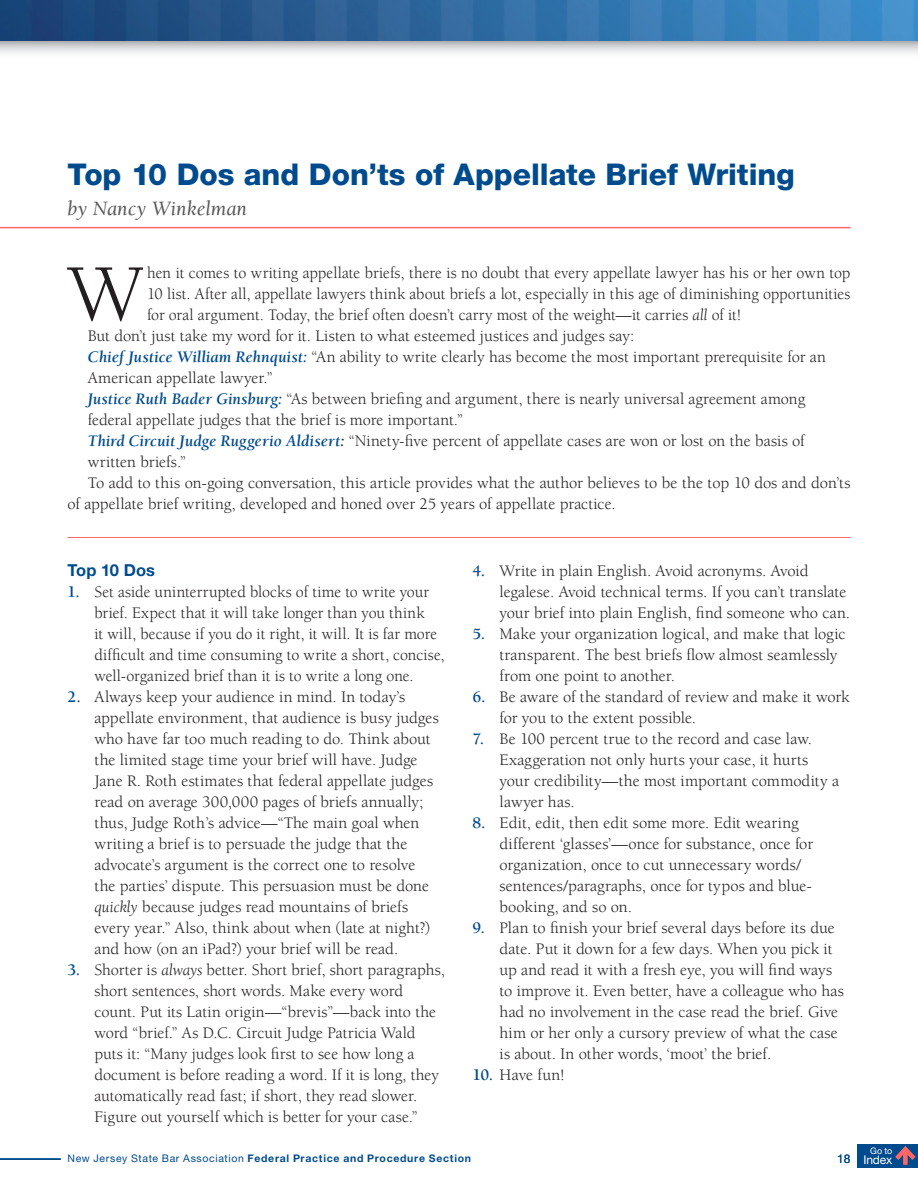
<style>
.page{position:relative;width:918px;height:1188px;background:#fff}
.page>*{position:absolute;margin:0;border:0;box-sizing:border-box;transform-origin:0 0}
.intro{font:82.65px "Berkeley";color:#231f20}
.t1{font:800 30px "Helvetica Neue LT Std";color:#004b8d}
.byline{font:italic 21px "Berkeley";color:#57585a}
.intro-2{font:16.5px/21px "Berkeley";color:#231f20}
.body_bullets{font:16.5px/21px "Berkeley";color:#231f20}
.body{font:16.5px/21px "Berkeley";color:#231f20}
.subtitle{font:700 16.5px "Helvetica Neue LT Std";letter-spacing:.005em;color:#004b8d}
.t2{font:12px "Helvetica Neue LT Std";letter-spacing:-.01em;color:#fff}
.t3{font:12px "Helvetica Neue LT Std";color:#004b8d}
.t4{font:700 10.5px "Helvetica Neue LT Std";letter-spacing:.07em;color:#004b8d}
.t5{font:9px "Helvetica Neue LT Std";color:#fff}
.s1{font-style:italic}
.s2{font-weight:700;font-style:italic;color:#004b8d}
.s3{font-weight:700;font-style:italic}
.s4{font-weight:700;color:#004b8d}
.s5{font-weight:400}
</style>
<div class="page">
<hr style="left:0;top:227px;width:850px;height:1px;background:#f66">
<hr style="left:68px;top:537px;width:782px;height:1px;background:#f66">
<svg style="left:0;top:40px;width:918px;height:13px;background:#c6ccd2"></svg>
<img style="left:0;top:0;width:918px;height:40px">
<hr style="left:0;top:1158px;width:61px;height:2px;background:#004b8d">
<div style="left:857px;top:1144px;width:61px;height:24px;background:#004b8d"></div>
<svg style="left:895px;top:1146px;width:21px;height:19px"></svg>
<p class="t1" style="left:68px;top:156px;width:729px">Top 10 Dos and Don’ts of Appellate Brief Writing</p>
<p class="byline" style="left:68px;top:197px;width:181px">by Nancy Winkelman</p>
<p class="intro" style="left:68px;top:250px;width:77px">W</p>
<p class="intro-2" style="left:147px;top:263px;width:705px;text-align:justify">hen it comes to writing appellate briefs, there is no doubt that every appellate lawyer has his or her own top 10 list. After all, appellate lawyers think about briefs a lot, especially in this age of diminishing opportunities for oral argument. Today, the brief often doesn’t carry most of the weight—it carries <span class="s1">all</span> of it!</p>
<p class="body" style="left:88px;top:326px;width:548px">But don’t just take my word for it. Listen to what esteemed justices and judges say:</p>
<p class="body_bullets" style="left:88px;top:347px;width:740px"><span class="s2">Chief Justice William Rehnquist:</span> “An ability to write clearly has become the most important prerequisite for an<br>American appellate lawyer.”</p>
<p class="body_bullets" style="left:88px;top:389px;width:719px"><span class="s2">Justice Ruth Bader Ginsburg:</span> “As between briefing and argument, there is nearly universal agreement among federal appellate judges that the brief is more important.”</p>
<p class="body_bullets" style="left:88px;top:431px;width:719px"><span class="s2">Third Circuit Judge Ruggerio Aldisert</span><span class="s3">:</span> “Ninety-five percent of appellate cases are won or lost on the basis of written briefs.”</p>
<p class="body" style="left:68px;top:473px;width:784px;text-indent:20px">To add to this on-going conversation, this article provides what the author believes to be the top 10 dos and don’ts of appellate brief writing, developed and honed over 25 years of appellate practice.</p>
<p class="subtitle" style="left:68px;top:560px;width:89px">Top 10 Dos</p>
<p class="intro-2" style="left:94px;top:581px;width:352px;text-indent:-27px"><span class="s4">1.</span> Set aside uninterrupted blocks of time to write your brief. Expect that it will take longer than you think<br>it will, because if you do it right, it will. It is far more difficult and time consuming to write a short, concise, well-organized brief than it is to write a long one.</p>
<p class="intro-2" style="left:94px;top:686px;width:346px;text-indent:-27px"><span class="s4">2.</span> Always keep your audience in mind. In today’s appellate environment, that audience is busy judges who have far too much reading to do. Think about the limited stage time your brief will have. Judge Jane R. Roth estimates that federal appellate judges read on average 300,000 pages of briefs annually; thus, Judge Roth’s advice—“The main goal when writing a brief is to persuade the judge that the advocate’s argument is the correct one to resolve the parties’ dispute. This persuasion must be done <span class="s1">quickly</span> because judges read mountains of briefs every year.” Also, think about when (late at night?) and how (on an iPad?) your brief will be read.</p>
<p class="intro-2" style="left:94px;top:959px;width:352px;text-indent:-27px"><span class="s4">3.</span> Shorter is <span class="s1">always</span> better. Short brief, short paragraphs, short sentences, short words. Make every word count. Put its Latin origin—“brevis”—back into the word “brief.” As D.C. Circuit Judge Patricia Wald puts it: “Many judges look first to see how long a document is before reading a word. If it is long, they automatically read fast; if short, they read slower.<br>Figure out yourself which is better for your case.”</p>
<p class="intro-2" style="left:500px;top:561px;width:352px;text-indent:-27px"><span class="s4">4.</span> Write in plain English. Avoid acronyms. Avoid legalese. Avoid technical terms. If you can’t translate your brief into plain English, find someone who can.</p>
<p class="intro-2" style="left:500px;top:624px;width:347px;text-indent:-27px"><span class="s4">5.</span> Make your organization logical, and make that logic transparent. The best briefs flow almost seamlessly from one point to another.</p>
<p class="intro-2" style="left:500px;top:687px;width:352px;text-indent:-27px"><span class="s4">6.</span> Be aware of the standard of review and make it work for you to the extent possible.</p>
<p class="intro-2" style="left:500px;top:729px;width:341px;text-indent:-27px"><span class="s4">7.</span> Be 100 percent true to the record and case law.<br>Exaggeration not only hurts your case, it hurts your credibility—the most important commodity a lawyer has.</p>
<p class="intro-2" style="left:500px;top:813px;width:315px;text-indent:-27px"><span class="s4">8.</span> Edit, edit, then edit some more. Edit wearing different ‘glasses’—once for substance, once for organization, once to cut unnecessary words/ sentences/paragraphs, once for typos and blue&shy;booking, and so on.</p>
<p class="intro-2" style="left:500px;top:918px;width:346px;text-indent:-27px"><span class="s4">9.</span> Plan to finish your brief several days before its due date. Put it down for a few days. When you pick it up and read it with a fresh eye, you will find ways to improve it. Even better, have a colleague who has had no involvement in the case read the brief. Give him or her only a cursory preview of what the case is about. In other words, ‘moot’ the brief.</p>
<p class="intro-2" style="left:472px;top:1065px;width:94px"><span class="s4">10.</span> Have fun!</p>
<p class="t4" style="left:68px;top:1152px;width:405px"><span class="s5">New Jersey State Bar Association</span> Federal Practice and Procedure Section</p>
<p class="t3" style="left:837px;top:1151px;width:15px">18</p>
<p class="t5" style="left:870px;top:1145px;width:24px">Go to</p>
<p class="t2" style="left:863px;top:1153px;width:31px">Index</p>
</div>
